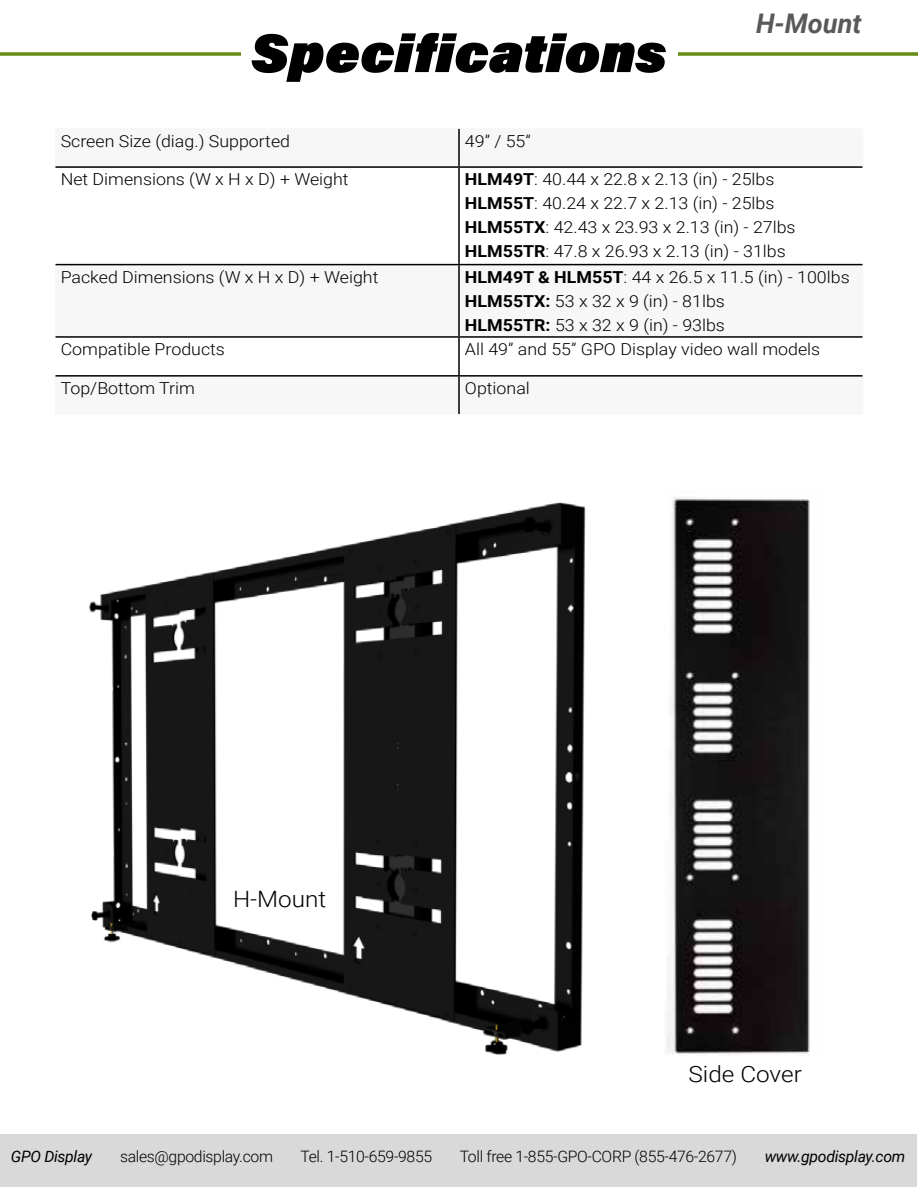
<style>
.page{position:relative;width:918px;height:1188px;background:#fff}
.page>*{position:absolute;margin:0;border:0;box-sizing:border-box;transform-origin:0 0}
.t1{font:italic 900 54px "Acumin Pro";color:#000}
.t2{font:italic 700 27px "Roboto";color:#58595b}
.t3{font:300 22.5px "Roboto";color:#000;scale:1.08 1}
.t4{font:300 16.5px/24px "Roboto";color:#000;scale:1.08 1}
.t5{font:300 15.75px "Roboto";letter-spacing:-.02em;color:#000}
.t6{font:italic 15.75px "Roboto";letter-spacing:-.02em;color:#000}
.s1{font-weight:700}
</style>
<div class="page">
<div style="left:1px;top:1134px;width:916px;height:52px;background:#d9d9d9"></div>
<hr style="left:0;top:52px;width:918px;height:4px;background:#8ca850">
<hr style="left:0;top:52px;width:918px;height:3px;background:#678c16">
<div style="left:241px;top:0;width:436px;height:71px;background:#fff"></div>
<svg style="left:55px;top:128px;width:808px;height:249px"></svg>
<hr style="left:458px;top:129px;width:2px;height:37px;background:#000">
<hr style="left:56px;top:166px;width:403px;height:2px;background:#000">
<hr style="left:459px;top:166px;width:403px;height:2px;background:#000">
<hr style="left:458px;top:168px;width:2px;height:96px;background:#000">
<hr style="left:56px;top:264px;width:403px;height:1px;background:#000">
<hr style="left:459px;top:264px;width:403px;height:1px;background:#000">
<hr style="left:458px;top:265px;width:2px;height:71px;background:#000">
<hr style="left:56px;top:336px;width:403px;height:2px;background:#000">
<hr style="left:459px;top:336px;width:403px;height:2px;background:#000">
<hr style="left:458px;top:338px;width:2px;height:37px;background:#000">
<hr style="left:56px;top:375px;width:403px;height:2px;background:#000">
<hr style="left:459px;top:375px;width:403px;height:2px;background:#000">
<hr style="left:458px;top:377px;width:2px;height:37px;background:#000">
<img style="left:666px;top:497px;width:144px;height:558px">
<img style="left:88px;top:502px;width:498px;height:553px">
<h1 class="t1" style="left:251px;top:14px;width:417px">Specifications</h1>
<h2 class="t2" style="left:756px;top:5px;width:107px">H-Mount</h2>
<p class="t4" style="left:61px;top:128px;width:214px">Screen Size (diag.) Supported</p>
<p class="t4" style="left:465px;top:128px;width:63px">49” / 55”</p>
<p class="t4" style="left:61px;top:167px;width:268px">Net Dimensions (W x H x D) + Weight</p>
<p class="t4" style="left:465px;top:167px;width:308px"><span class="s1">HLM49T</span>: 40.44 x 22.8 x 2.13 (in) - 25lbs <span class="s1">HLM55T</span>: 40.24 x 22.7 x 2.13 (in) - 25lbs <span class="s1">HLM55TX</span>: 42.43 x 23.93 x 2.13 (in) - 27lbs <span class="s1">HLM55TR</span>: 47.8 x 26.93 x 2.13 (in) - 31lbs</p>
<p class="t4" style="left:61px;top:264px;width:296px">Packed Dimensions (W x H x D) + Weight</p>
<p class="t4" style="left:465px;top:264px;width:358px"><span class="s1">HLM49T &amp; HLM55T</span>: 44 x 26.5 x 11.5 (in) - 100lbs<br><span class="s1">HLM55TX:</span> 53 x 32 x 9 (in) - 81lbs<br><span class="s1">HLM55TR:</span> 53 x 32 x 9 (in) - 93lbs</p>
<p class="t4" style="left:61px;top:337px;width:154px">Compatible Products</p>
<p class="t4" style="left:465px;top:337px;width:331px">All 49” and 55” GPO Display video wall models</p>
<p class="t4" style="left:61px;top:376px;width:126px">Top/Bottom Trim</p>
<p class="t4" style="left:465px;top:376px;width:62px">Optional</p>
<h3 class="t3" style="left:233px;top:883px;width:88px">H-Mount</h3>
<h3 class="t3" style="left:689px;top:1058px;width:106px">Side Cover</h3>
<p class="t6" style="left:11px;top:1145px;width:83px">GPO Display</p>
<p class="t5" style="left:120px;top:1145px;width:154px">sales@gpodisplay.com</p>
<p class="t5" style="left:300px;top:1145px;width:133px">Tel. 1-510-659-9855</p>
<p class="t5" style="left:460px;top:1145px;width:279px">Toll free 1-855-GPO-CORP (855-476-2677)</p>
<p class="t6" style="left:765px;top:1145px;width:142px">www.gpodisplay.com</p>
</div>
